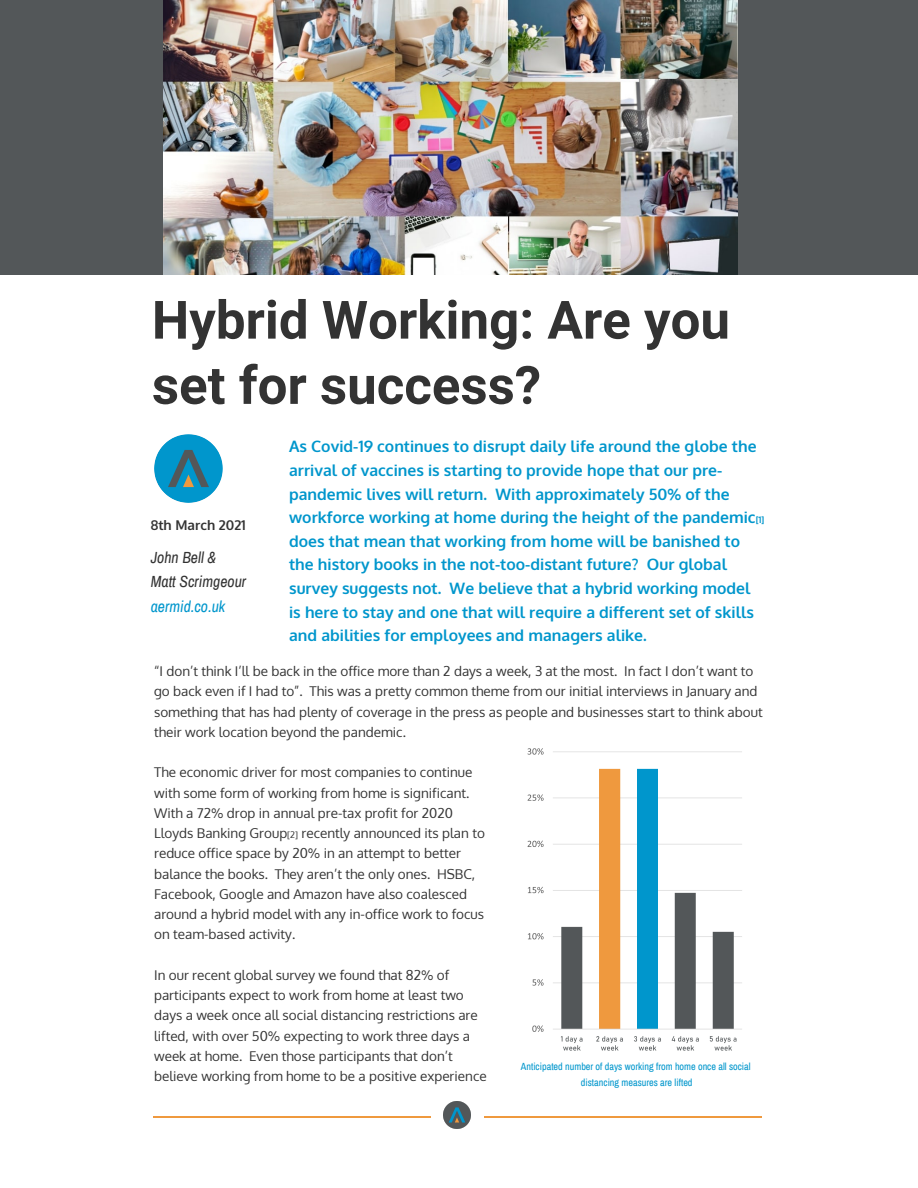
<style>
.page{position:relative;width:918px;height:1188px;background:#fff}
.page>*{position:absolute;margin:0;border:0;box-sizing:border-box;transform-origin:0 0}
.t1{font:700 52.8px/65.2px "Roboto";color:#333}
.t2{font:700 15.75px/23.7px "Oxygen";color:#0096cc}
.t3{font:italic 15.75px/24.8px "Archivo Narrow";color:#333}
.t4{font:italic 15.75px "Archivo Narrow";color:#0096cc}
.t5{font:13.5px/20.2px "Oxygen";color:#333}
.t6{font:700 13.5px "Oxygen";color:#333}
.t7{font:10.2px/15.8px "Archivo Narrow";color:#0096cc;text-align:center}
.s1{font-size:9px}
</style>
<div class="page">
<div style="left:0;top:0;width:918px;height:274px;background:#535759"></div>
<img style="left:163px;top:0;width:575px;height:274px">
<img style="left:443px;top:1101px;width:27px;height:27px">
<hr style="left:484px;top:1116px;width:278px;height:1px;background:#ef993e">
<hr style="left:153px;top:1116px;width:278px;height:1px;background:#ef993e">
<img style="left:154px;top:434px;width:69px;height:69px">
<img style="left:527px;top:748px;width:215px;height:303px">
<h1 class="t1" style="left:152px;top:285px;width:580px">Hybrid Working: Are you set for success?</h1>
<p class="t6" style="left:151px;top:517px;width:97px">8th March 2021</p>
<p class="t3" style="left:151px;top:544px;width:97px">John Bell &amp;<br>Matt Scrimgeour</p>
<p class="t4" style="left:151px;top:595px;width:76px">aermid.co.uk</p>
<p class="t2" style="left:289px;top:435px;width:477px">As Covid-19 continues to disrupt daily life around the globe the arrival of vaccines is starting to provide hope that our pre&shy;pandemic lives will return. With approximately 50% of the workforce working at home during the height of the pandemic<span class="s1">[1] </span>does that mean that working from home will be banished to the history books in the not-too-distant future? Our global survey suggests not. We believe that a hybrid working model is here to stay and one that will require a different set of skills and abilities for employees and managers alike.</p>
<p class="t5" style="left:154px;top:661px;width:610px">“I don’t think I’ll be back in the office more than 2 days a week, 3 at the most. In fact I don’t want to go back even if I had to”. This was a pretty common theme from our initial interviews in January and something that has had plenty of coverage in the press as people and businesses start to think about</p>
<p class="t5" style="left:154px;top:722px;width:253px">their work location beyond the pandemic.</p>
<p class="t5" style="left:154px;top:762px;width:332px">The economic driver for most companies to continue with some form of working from home is significant.<br>With a 72% drop in annual pre-tax profit for 2020<br>Lloyds Banking Group<span class="s1">[2]</span> recently announced its plan to reduce office space by 20% in an attempt to better balance the books. They aren’t the only ones. HSBC, Facebook, Google and Amazon have also coalesced around a hybrid model with any in-office work to focus on team-based activity.</p>
<p class="t5" style="left:154px;top:965px;width:334px">In our recent global survey we found that 82% of participants expect to work from home at least two days a week once all social distancing restrictions are lifted, with over 50% expecting to work three days a week at home. Even those participants that don’t believe working from home to be a positive experience</p>
<p class="t7" style="left:521px;top:1058px;width:231px">Anticipated number of days working from home once all social distancing measures are lifted</p>
</div>
